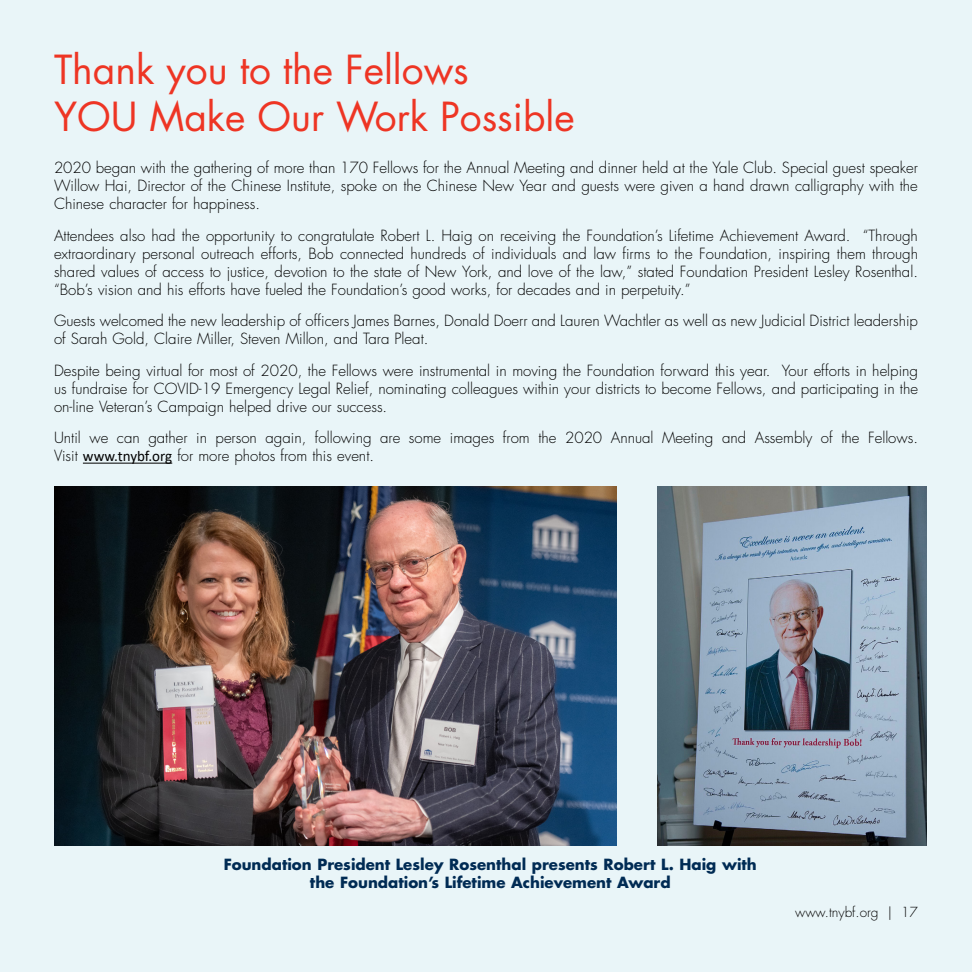
<style>
.page{position:relative;width:972px;height:972px;background:#e9f5f8}
.page>*{position:absolute;margin:0;border:0;box-sizing:border-box;transform-origin:0 0}
.t1{font:39px/46.8px "Futura";color:#ee3524}
.t2{font:300 15px/18px "Futura";color:#000;text-align:justify}
.t3{font:700 15px/18px "Futura";color:#002b54;text-align:center}
.t4{font:300 13.5px "Futura";color:#000}
.s1{font-family:"Calibri";font-weight:400}
</style>
<div class="page">
<hr style="left:83px;top:463px;width:89px;height:1px;background:#000">
<img style="left:54px;top:486px;width:562px;height:360px">
<img style="left:658px;top:486px;width:269px;height:360px">
<h1 class="t1" style="left:54px;top:47px;width:522px">Thank you to the Fellows<br>YOU Make Our Work Possible</h1>
<p class="t2" style="left:54px;top:159px;width:866px">2020 began with the gathering of more than 170 Fellows for the Annual Meeting and dinner held at the Yale Club. Special guest speaker Willow Hai, Director of the Chinese Institute, spoke on the Chinese New Year and guests were given a hand drawn calligraphy with the Chinese character for happiness.</p>
<p class="t2" style="left:54px;top:227px;width:866px">Attendees also had the opportunity to congratulate Robert L. Haig on receiving the Foundation’s Lifetime Achievement Award. “Through extraordinary personal outreach efforts, Bob connected hundreds of individuals and law firms to the Foundation, inspiring them through shared values of access to justice, devotion to the state of New York, and love of the law,” stated Foundation President Lesley Rosenthal. “Bob’s vision and his efforts have fueled the Foundation’s good works, for decades and in perpetuity.”</p>
<p class="t2" style="left:54px;top:312px;width:866px">Guests welcomed the new leadership of officers James Barnes, Donald Doerr and Lauren Wachtler as well as new Judicial District leadership of Sarah Gold, Claire Miller, Steven Millon, and Tara Pleat.</p>
<p class="t2" style="left:54px;top:362px;width:866px">Despite being virtual for most of 2020, the Fellows were instrumental in moving the Foundation forward this year. Your efforts in helping us fundraise for COVID-19 Emergency Legal Relief, nominating colleagues within your districts to become Fellows, and participating in the on-line Veteran’s Campaign helped drive our success.</p>
<p class="t2" style="left:54px;top:429px;width:866px">Until we can gather in person again, following are some images from the 2020 Annual Meeting and Assembly of the Fellows.<br>Visit <span class="s1">www.tnybf.org</span> for more photos from this event.</p>
<p class="t3" style="left:224px;top:855px;width:535px">Foundation President Lesley Rosenthal presents Robert L. Haig with the Foundation’s Lifetime Achievement Award</p>
<p class="t4" style="left:795px;top:904px;width:124px">www.tnybf.org | 17</p>
</div>
